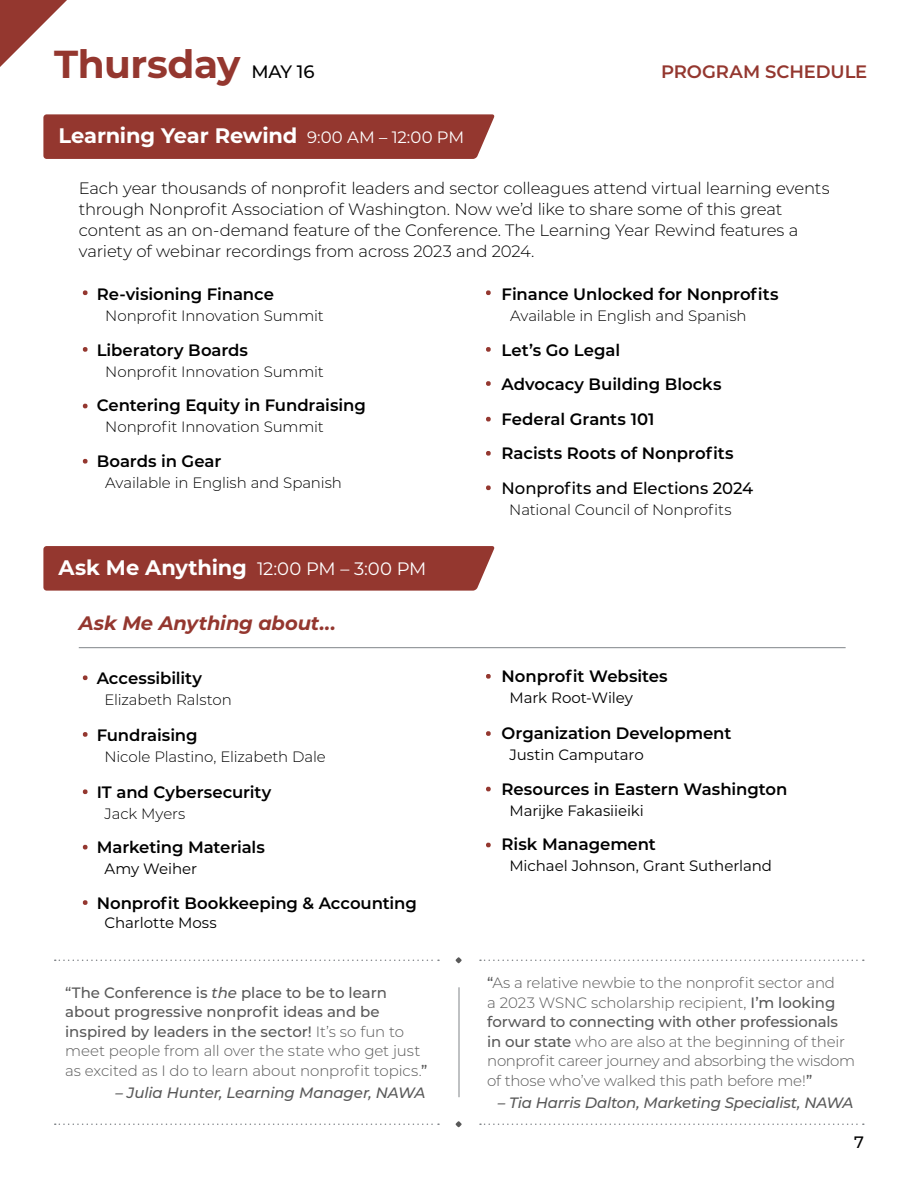
<style>
.page{position:relative;width:918px;height:1188px;background:#fff}
.page>*{position:absolute;margin:0;border:0;box-sizing:border-box;transform-origin:0 0}
.t1{font:700 39px "Montserrat";letter-spacing:-.01em;color:#94372f}
.t2{font:700 21px "Montserrat";letter-spacing:-.01em;color:#fff}
.t3{font:italic 700 19.5px "Montserrat";letter-spacing:-.005em;color:#94372f}
.t4{font:18px "Montserrat";letter-spacing:-.015em;color:#fff}
.t5{font:600 18px "Montserrat";letter-spacing:-.005em;color:#94372f}
.t6{font:600 16.5px "Montserrat";letter-spacing:-.005em;color:#000}
.t7{font:300 16.5px/21px "Montserrat";letter-spacing:-.015em;color:#000}
.t8{font:500 16.5px "Montserrat";letter-spacing:-.005em;color:#000}
.t9{font:300 15px/19.5px "Montserrat";letter-spacing:-.02em;color:#595959}
.t10{font:300 15px "Montserrat";letter-spacing:-.01em;color:#000}
.t11{font:500 15px/19.5px "Montserrat";color:#595959}
.t12{font:15px "Montserrat";letter-spacing:-.005em;color:#000}
.t13{font:italic 500 15px "Montserrat";letter-spacing:-.01em;color:#595959}
.s1{font-weight:500;font-size:18px;color:#000}
.s2{font-weight:400;font-size:16.5px}
.s3{font-weight:700;font-size:21px}
.s4{font-style:italic}
.s5{font-weight:300}
.s6{font-weight:500}
</style>
<div class="page">
<div style="left:43px;top:546px;width:452px;height:45px;background:#94372f"></div>
<div style="left:43px;top:114px;width:452px;height:45px;background:#94372f"></div>
<svg style="left:83px;top:290px;width:5px;height:5px"></svg>
<svg style="left:486px;top:290px;width:5px;height:5px"></svg>
<svg style="left:83px;top:347px;width:5px;height:5px"></svg>
<svg style="left:486px;top:347px;width:5px;height:5px"></svg>
<svg style="left:83px;top:403px;width:5px;height:6px"></svg>
<svg style="left:486px;top:416px;width:5px;height:6px"></svg>
<svg style="left:486px;top:381px;width:5px;height:5px"></svg>
<svg style="left:83px;top:459px;width:5px;height:5px"></svg>
<svg style="left:486px;top:451px;width:5px;height:5px"></svg>
<svg style="left:486px;top:485px;width:5px;height:5px"></svg>
<svg style="left:83px;top:675px;width:5px;height:5px"></svg>
<svg style="left:486px;top:674px;width:5px;height:5px"></svg>
<svg style="left:83px;top:732px;width:5px;height:5px"></svg>
<svg style="left:486px;top:731px;width:5px;height:5px"></svg>
<svg style="left:83px;top:789px;width:5px;height:5px"></svg>
<svg style="left:486px;top:786px;width:5px;height:6px"></svg>
<svg style="left:83px;top:845px;width:5px;height:5px"></svg>
<svg style="left:486px;top:842px;width:5px;height:6px"></svg>
<svg style="left:83px;top:900px;width:5px;height:5px"></svg>
<hr style="left:79px;top:647px;width:767px;height:1px;background:#818589">
<svg style="left:0;top:0;width:67px;height:67px"></svg>
<svg style="left:55px;top:960px;width:384px;height:1px"></svg>
<svg style="left:480px;top:960px;width:384px;height:1px"></svg>
<svg style="left:55px;top:1124px;width:384px;height:1px"></svg>
<svg style="left:480px;top:1124px;width:384px;height:1px"></svg>
<hr style="left:459px;top:987px;width:1px;height:110px;background:#818589">
<svg style="left:456px;top:957px;width:6px;height:6px"></svg>
<svg style="left:456px;top:1121px;width:6px;height:6px"></svg>
<h1 class="t1" style="left:54px;top:36px;width:262px">Thursday <span class="s1">MAY 16</span></h1>
<h1 class="t5" style="left:661px;top:59px;width:208px">PROGRAM SCHEDULE</h1>
<p class="t2" style="left:58px;top:121px;width:407px">Learning Year Rewind <span class="s2">9:00 AM – 12:00 PM</span></p>
<p class="t7" style="left:79px;top:177px;width:752px">Each year thousands of nonprofit leaders and sector colleagues attend virtual learning events through Nonprofit Association of Washington. Now we’d like to share some of this great content as an on-demand feature of the Conference. The Learning Year Rewind features a variety of webinar recordings from across 2023 and 2024.</p>
<p class="t6" style="left:97px;top:283px;width:179px">Re-visioning Finance</p>
<p class="t10" style="left:105px;top:306px;width:220px">Nonprofit Innovation Summit</p>
<p class="t6" style="left:97px;top:338px;width:153px">Liberatory Boards</p>
<p class="t10" style="left:105px;top:361px;width:220px">Nonprofit Innovation Summit</p>
<p class="t6" style="left:97px;top:394px;width:271px">Centering Equity in Fundraising</p>
<p class="t10" style="left:105px;top:417px;width:220px">Nonprofit Innovation Summit</p>
<p class="t6" style="left:97px;top:449px;width:126px">Boards in Gear</p>
<p class="t10" style="left:105px;top:472px;width:238px">Available in English and Spanish</p>
<p class="t6" style="left:502px;top:283px;width:279px">Finance Unlocked for Nonprofits</p>
<p class="t10" style="left:510px;top:306px;width:238px">Available in English and Spanish</p>
<p class="t6" style="left:502px;top:338px;width:120px">Let’s Go Legal</p>
<p class="t6" style="left:502px;top:373px;width:221px">Advocacy Building Blocks</p>
<p class="t6" style="left:502px;top:407px;width:154px">Federal Grants 101</p>
<p class="t6" style="left:502px;top:442px;width:234px">Racists Roots of Nonprofits</p>
<p class="t8" style="left:502px;top:476px;width:253px">Nonprofits and Elections 2024</p>
<p class="t10" style="left:509px;top:499px;width:224px">National Council of Nonprofits</p>
<p class="t4" style="left:58px;top:556px;width:369px"><span class="s3">Ask Me Anything</span> 12:00 PM – 3:00 PM</p>
<p class="t3" style="left:79px;top:609px;width:259px">Ask Me Anything about...</p>
<p class="t6" style="left:97px;top:666px;width:107px">Accessibility</p>
<p class="t10" style="left:104px;top:689px;width:129px">Elizabeth Ralston</p>
<p class="t6" style="left:97px;top:723px;width:102px">Fundraising</p>
<p class="t10" style="left:104px;top:746px;width:223px">Nicole Plastino, Elizabeth Dale</p>
<p class="t6" style="left:97px;top:780px;width:176px">IT and Cybersecurity</p>
<p class="t10" style="left:104px;top:803px;width:82px">Jack Myers</p>
<p class="t6" style="left:97px;top:836px;width:170px">Marketing Materials</p>
<p class="t12" style="left:105px;top:858px;width:94px">Amy Weiher</p>
<p class="t6" style="left:97px;top:891px;width:322px">Nonprofit Bookkeeping &amp; Accounting</p>
<p class="t12" style="left:105px;top:912px;width:114px">Charlotte Moss</p>
<p class="t11" style="left:65px;top:982px;width:364px">“The Conference is <span class="s4">the</span> place to be to learn about progressive nonprofit ideas and be inspired by leaders in the sector! <span class="s5">It’s so fun to meet people from all over the state who get just as excited as I do to learn about nonprofit topics.</span>”</p>
<p class="t13" style="left:115px;top:1082px;width:312px">– Julia Hunter, Learning Manager, NAWA</p>
<p class="t6" style="left:502px;top:665px;width:168px">Nonprofit Websites</p>
<p class="t12" style="left:509px;top:687px;width:125px">Mark Root-Wiley</p>
<p class="t6" style="left:502px;top:722px;width:231px">Organization Development</p>
<p class="t12" style="left:509px;top:744px;width:136px">Justin Camputaro</p>
<p class="t6" style="left:502px;top:777px;width:287px">Resources in Eastern Washington</p>
<p class="t12" style="left:509px;top:800px;width:136px">Marijke Fakasiieiki</p>
<p class="t6" style="left:502px;top:833px;width:156px">Risk Management</p>
<p class="t12" style="left:509px;top:855px;width:264px">Michael Johnson, Grant Sutherland</p>
<p class="t9" style="left:487px;top:972px;width:369px"><span class="s6">“</span>As a relative newbie to the nonprofit sector and<br>a 2023 WSNC scholarship recipient, <span class="s6">I’m looking forward to connecting with other professionals in our state</span> who are also at the beginning of their nonprofit career journey and absorbing the wisdom of those who’ve walked this path before me!<span class="s6">”</span></p>
<p class="t13" style="left:498px;top:1092px;width:357px">– Tia Harris Dalton, Marketing Specialist, NAWA</p>
<p class="t8" style="left:854px;top:1130px;width:11px">7</p>
</div>
